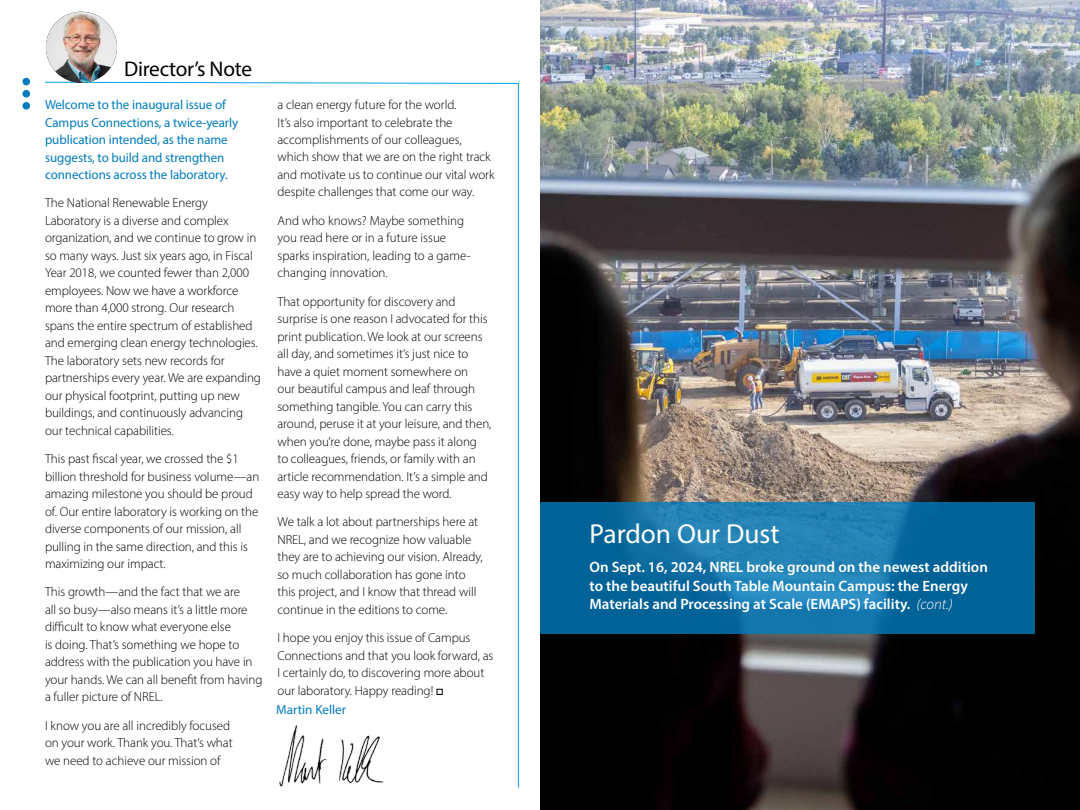
<style>
.page{position:relative;width:1080px;height:810px;background:#fff}
.page>*{position:absolute;margin:0;border:0;box-sizing:border-box;transform-origin:0 0}
.t1{font:27.5px "Myriad Pro";color:#fffffb}
.t2{font:21.25px "Myriad Pro";letter-spacing:-.01em;color:#000}
.t3{font:600 15px/18.8px "Myriad Pro";color:#fff}
.t4{font:300 13.12px/17.5px "Myriad Pro";letter-spacing:-.005em;color:#000}
.t5{font:13.12px/17.5px "Myriad Pro";letter-spacing:-.005em;color:#007bbd}
.s1{font-weight:300;font-style:italic}
</style>
<div class="page">
<img style="left:540px;top:0;width:540px;height:810px">
<svg style="left:540px;top:502px;width:495px;height:132px;background:#0e6fa3"></svg>
<svg style="left:45px;top:82px;width:474px;height:706px"></svg>
<img style="left:46px;top:12px;width:71px;height:71px;border-radius:36px">
<div style="left:23px;top:78px;width:7px;height:7px;background:#007bbd;border-radius:50%"></div>
<div style="left:23px;top:90px;width:7px;height:7px;background:#007bbd;border-radius:50%"></div>
<div style="left:23px;top:102px;width:7px;height:8px;background:#007bbd;border-radius:50%"></div>
<img style="left:274px;top:722px;width:115px;height:66px">
<svg style="left:437px;top:689px;width:6px;height:6px"></svg>
<p class="t2" style="left:124px;top:56px;width:129px">Director’s Note</p>
<p class="t5" style="left:45px;top:96px;width:195px">Welcome to the inaugural issue of Campus Connections, a twice-yearly publication intended, as the name suggests, to build and strengthen connections across the laboratory.</p>
<p class="t4" style="left:45px;top:194px;width:218px">The National Renewable Energy Laboratory is a diverse and complex organization, and we continue to grow in so many ways. Just six years ago, in Fiscal Year 2018, we counted fewer than 2,000 employees. Now we have a workforce more than 4,000 strong. Our research spans the entire spectrum of established and emerging clean energy technologies.<br>The laboratory sets new records for partnerships every year. We are expanding our physical footprint, putting up new buildings, and continuously advancing our technical capabilities.</p>
<p class="t4" style="left:45px;top:450px;width:216px">This past fscal year, we crossed the $1 billion threshold for business volume—an amazing milestone you should be proud of. Our entire laboratory is working on the diverse components of our mission, all pulling in the same direction, and this is maximizing our impact.</p>
<p class="t4" style="left:45px;top:583px;width:219px">This growth—and the fact that we are<br>all so busy—also means it’s a little more difcult to know what everyone else<br>is doing. That’s something we hope to address with the publication you have in your hands. We can all beneft from having a fuller picture of NREL.</p>
<p class="t4" style="left:45px;top:716px;width:189px">I know you are all incredibly focused on your work. Thank you. That’s what we need to achieve our mission of</p>
<p class="t4" style="left:277px;top:96px;width:219px">a clean energy future for the world.<br>It’s also important to celebrate the accomplishments of our colleagues, which show that we are on the right track and motivate us to continue our vital work despite challenges that come our way.</p>
<p class="t4" style="left:277px;top:212px;width:195px">And who knows? Maybe something you read here or in a future issue sparks inspiration, leading to a game&shy;changing innovation.</p>
<p class="t4" style="left:277px;top:292px;width:216px">That opportunity for discovery and surprise is one reason I advocated for this print publication. We look at our screens all day, and sometimes it’s just nice to have a quiet moment somewhere on<br>our beautiful campus and leaf through something tangible. You can carry this around, peruse it at your leisure, and then, when you’re done, maybe pass it along<br>to colleagues, friends, or family with an article recommendation. It’s a simple and easy way to help spread the word.</p>
<p class="t4" style="left:277px;top:513px;width:207px">We talk a lot about partnerships here at NREL, and we recognize how valuable they are to achieving our vision. Already, so much collaboration has gone into this project, and I know that thread will continue in the editions to come.</p>
<p class="t4" style="left:277px;top:629px;width:217px">I hope you enjoy this issue of Campus Connections and that you look forward, as I certainly do, to discovering more about our laboratory. Happy reading!</p>
<p class="t5" style="left:276px;top:700px;width:71px">Martin Keller</p>
<h1 class="t1" style="left:590px;top:516px;width:192px">Pardon Our Dust</h1>
<h4 class="t3" style="left:590px;top:557px;width:400px">On Sept. 16, 2024, NREL broke ground on the newest addition to the beautiful South Table Mountain Campus: the Energy<br>Materials and Processing at Scale (EMAPS) facility. <span class="s1">(cont.)</span></h4>
</div>
